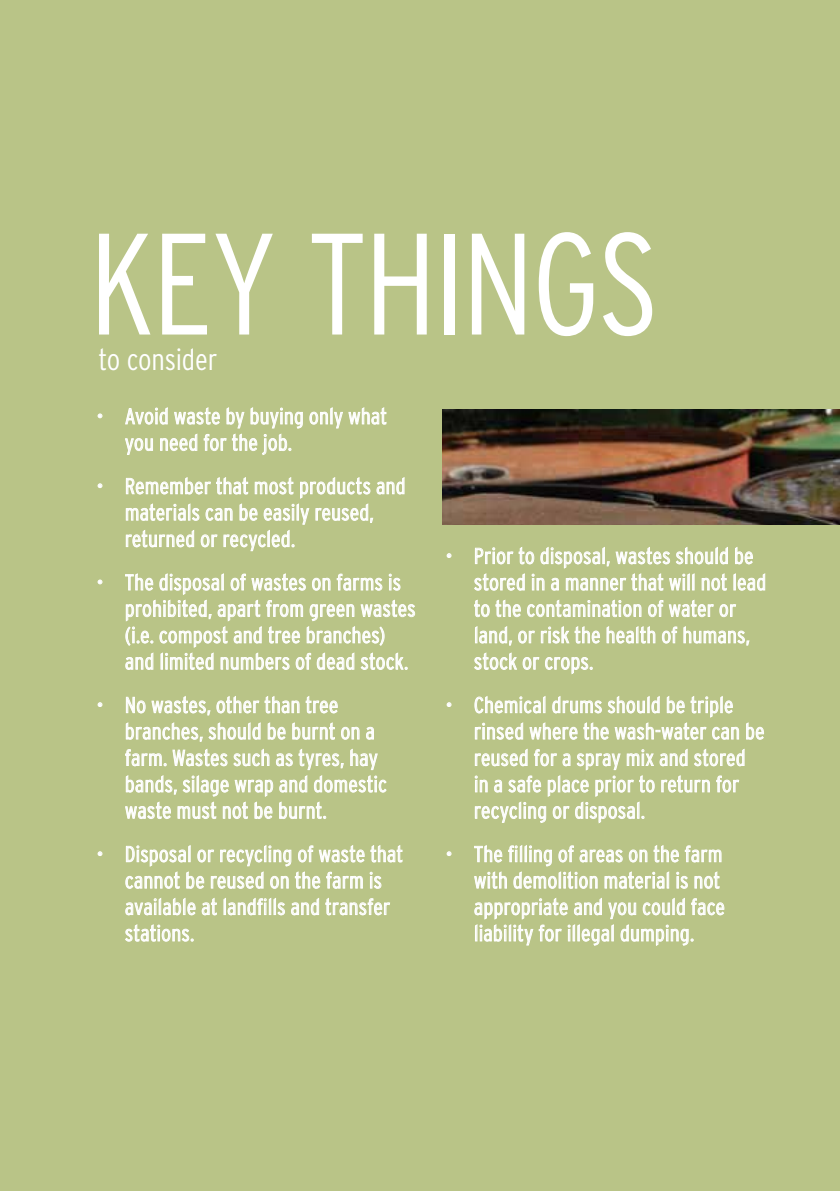
<style>
.page{position:relative;width:840px;height:1191px;background:#fff}
.page>*{position:absolute;margin:0;border:0;box-sizing:border-box;transform-origin:0 0}
.t1{font:300 condensed 144px "Interstate";letter-spacing:-.02em;color:#fff}
.t2{font:300 condensed 30px "Interstate";letter-spacing:-.01em;color:#fff}
.t3{font:300 condensed 22px/26.4px "Interstate";letter-spacing:.01em;color:#fff}
</style>
<div class="page">
<div style="left:0;top:0;width:839px;height:1191px;background:#b9c487"></div>
<svg style="left:98px;top:413px;width:4px;height:5px"></svg>
<svg style="left:309px;top:407px;width:78px;height:22px"></svg>
<svg style="left:125px;top:407px;width:178px;height:48px"></svg>
<svg style="left:98px;top:483px;width:4px;height:5px"></svg>
<svg style="left:125px;top:477px;width:280px;height:74px"></svg>
<svg style="left:98px;top:579px;width:4px;height:5px"></svg>
<svg style="left:125px;top:573px;width:290px;height:97px"></svg>
<svg style="left:98px;top:702px;width:4px;height:5px"></svg>
<svg style="left:125px;top:696px;width:262px;height:123px"></svg>
<svg style="left:98px;top:851px;width:4px;height:5px"></svg>
<svg style="left:125px;top:845px;width:278px;height:44px"></svg>
<svg style="left:125px;top:897px;width:265px;height:18px"></svg>
<svg style="left:125px;top:924px;width:69px;height:18px"></svg>
<svg style="left:446px;top:553px;width:5px;height:5px"></svg>
<svg style="left:474px;top:547px;width:291px;height:128px"></svg>
<svg style="left:446px;top:702px;width:5px;height:5px"></svg>
<svg style="left:474px;top:696px;width:290px;height:128px"></svg>
<svg style="left:446px;top:851px;width:5px;height:5px"></svg>
<svg style="left:474px;top:845px;width:250px;height:101px"></svg>
<img style="left:442px;top:410px;width:397px;height:115px">
<h1 class="t1" style="left:89px;top:196px;width:571px">KEY THINGS</h1>
<h2 class="t2" style="left:98px;top:341px;width:120px">to consider</h2>
<p class="t3" style="left:125px;top:403px;width:263px;text-indent:-28px">• Avoid waste by buying only what you need for the job.</p>
<p class="t3" style="left:125px;top:472px;width:282px;text-indent:-28px">• Remember that most products and materials can be easily reused, returned or recycled.</p>
<p class="t3" style="left:125px;top:569px;width:292px;text-indent:-28px">• The disposal of wastes on farms is prohibited, apart from green wastes (i.e. compost and tree branches) and limited numbers of dead stock.</p>
<p class="t3" style="left:125px;top:691px;width:263px;text-indent:-28px">• No wastes, other than tree branches, should be burnt on a farm. Wastes such as tyres, hay bands, silage wrap and domestic waste must not be burnt.</p>
<p class="t3" style="left:125px;top:840px;width:279px;text-indent:-28px">• Disposal or recycling of waste that cannot be reused on the farm is available at landfills and transfer stations.</p>
<p class="t3" style="left:473px;top:542px;width:294px;text-indent:-28px">• Prior to disposal, wastes should be stored in a manner that will not lead to the contamination of water or land, or risk the health of humans, stock or crops.</p>
<p class="t3" style="left:473px;top:691px;width:292px;text-indent:-28px">• Chemical drums should be triple rinsed where the wash-water can be reused for a spray mix and stored in a safe place prior to return for recycling or disposal.</p>
<p class="t3" style="left:473px;top:840px;width:252px;text-indent:-28px">• The filling of areas on the farm with demolition material is not appropriate and you could face liability for illegal dumping.</p>
</div>
